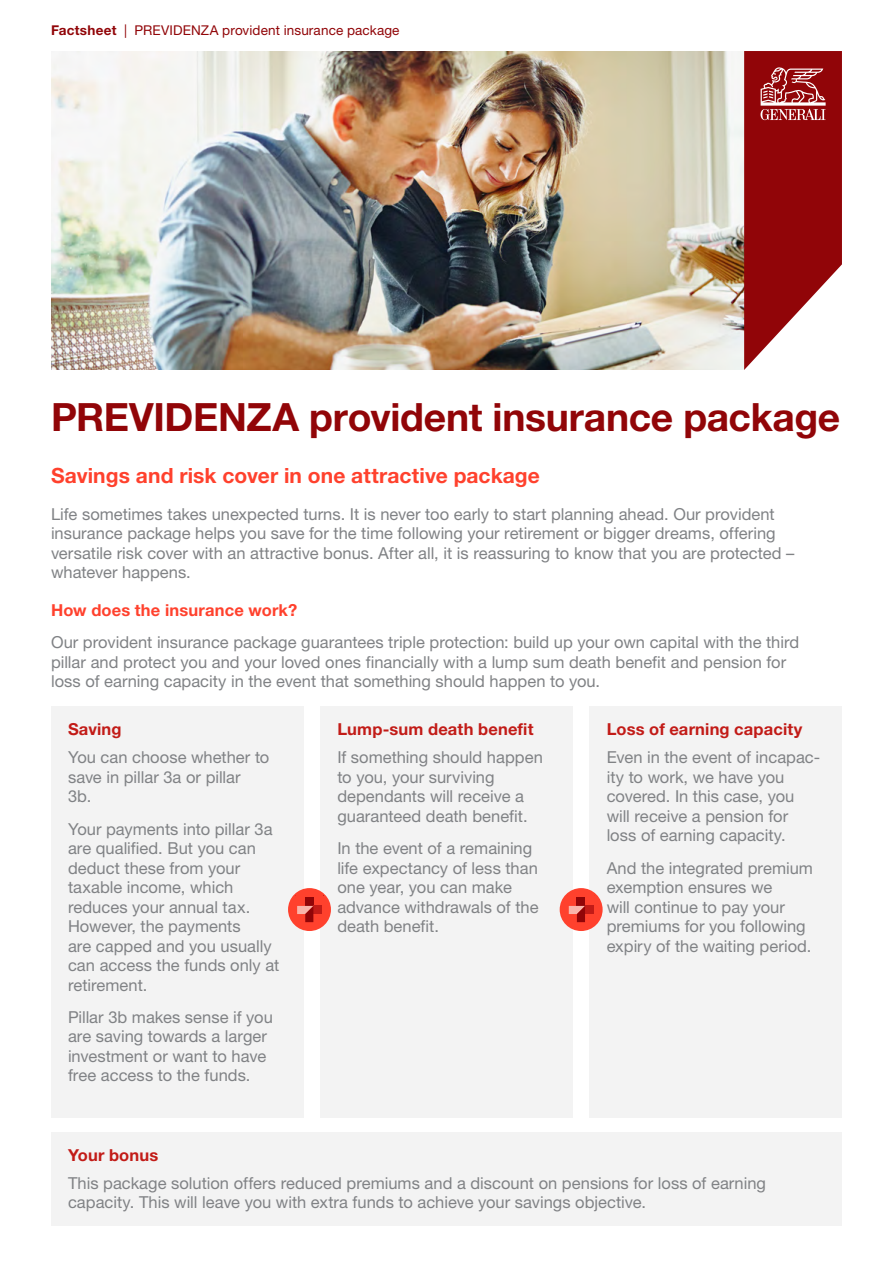
<style>
.page{position:relative;width:893px;height:1263px;background:#fff}
.page>*{position:absolute;margin:0;border:0;box-sizing:border-box;transform-origin:0 0}
.t1{font:700 39px "Helvetica Neue LT Std";letter-spacing:-.01em;color:#910508}
.t2{font:700 21px "Helvetica Neue LT Std";letter-spacing:.005em;color:#ff412d}
.t3{font:16.5px/19.5px "Helvetica Neue LT Std";color:#808285}
.t4{font:700 16.5px "Helvetica Neue LT Std";letter-spacing:.01em;color:#c21b17}
.t5{font:700 16.5px "Helvetica Neue LT Std";letter-spacing:.01em;color:#ff412d}
.t6{font:13.5px "Helvetica Neue LT Std";letter-spacing:.01em;color:#910508}
.s1{font-weight:700}
</style>
<div class="page">
<img style="left:51px;top:51px;width:693px;height:319px">
<svg style="left:744px;top:51px;width:98px;height:319px"></svg>
<div style="left:51px;top:1132px;width:791px;height:93px;background:#f3f3f3"></div>
<div style="left:51px;top:706px;width:252px;height:412px;background:#f3f3f3"></div>
<div style="left:320px;top:706px;width:253px;height:412px;background:#f3f3f3"></div>
<div style="left:590px;top:706px;width:252px;height:412px;background:#f3f3f3"></div>
<div style="left:288px;top:888px;width:43px;height:43px;background:#ff412d;border-radius:50%"></div>
<svg style="left:297px;top:897px;width:25px;height:26px"></svg>
<div style="left:560px;top:888px;width:43px;height:43px;background:#ff412d;border-radius:50%"></div>
<svg style="left:568px;top:897px;width:26px;height:26px"></svg>
<p class="t6" style="left:51px;top:22px;width:350px"><span class="s1">Factsheet</span> | PREVIDENZA provident insurance package</p>
<h1 class="t1" style="left:51px;top:393px;width:791px">PREVIDENZA provident insurance package</h1>
<p class="t2" style="left:51px;top:463px;width:490px">Savings and risk cover in one attractive package</p>
<p class="t3" style="left:51px;top:504px;width:745px">Life sometimes takes unexpected turns. It is never too early to start planning ahead. Our provident insurance package helps you save for the time following your retirement or bigger dreams, offering versatile risk cover with an attractive bonus. After all, it is reassuring to know that you are protected – whatever happens.</p>
<p class="t5" style="left:51px;top:600px;width:248px">How does the insurance work?</p>
<p class="t3" style="left:51px;top:632px;width:750px">Our provident insurance package guarantees triple protection: build up your own capital with the third pillar and protect you and your loved ones financially with a lump sum death benefit and pension for loss of earning capacity in the event that something should happen to you.</p>
<p class="t4" style="left:68px;top:719px;width:55px">Saving</p>
<p class="t3" style="left:68px;top:747px;width:203px">You can choose whether to save in pillar 3a or pillar<br>3b.</p>
<p class="t3" style="left:68px;top:819px;width:213px">Your payments into pillar 3a are qualified. But you can deduct these from your taxable income, which reduces your annual tax.<br>However, the payments<br>are capped and you usually can access the funds only at retirement.</p>
<p class="t3" style="left:68px;top:1007px;width:206px">Pillar 3b makes sense if you are saving towards a larger investment or want to have free access to the funds.</p>
<p class="t4" style="left:337px;top:719px;width:198px">Lump-sum death benefit</p>
<p class="t3" style="left:337px;top:747px;width:207px">If something should happen to you, your surviving dependants will receive a guaranteed death benefit.</p>
<p class="t3" style="left:337px;top:838px;width:203px">In the event of a remaining life expectancy of less than one year, you can make advance withdrawals of the death benefit.</p>
<p class="t4" style="left:607px;top:719px;width:197px">Loss of earning capacity</p>
<p class="t3" style="left:607px;top:747px;width:215px">Even in the event of incapac&shy;ity to work, we have you covered. In this case, you will receive a pension for loss of earning capacity.</p>
<p class="t3" style="left:607px;top:858px;width:208px">And the integrated premium exemption ensures we<br>will continue to pay your premiums for you following expiry of the waiting period.</p>
<p class="t4" style="left:68px;top:1145px;width:92px">Your bonus</p>
<p class="t3" style="left:68px;top:1173px;width:699px">This package solution offers reduced premiums and a discount on pensions for loss of earning capacity. This will leave you with extra funds to achieve your savings objective.</p>
</div>
